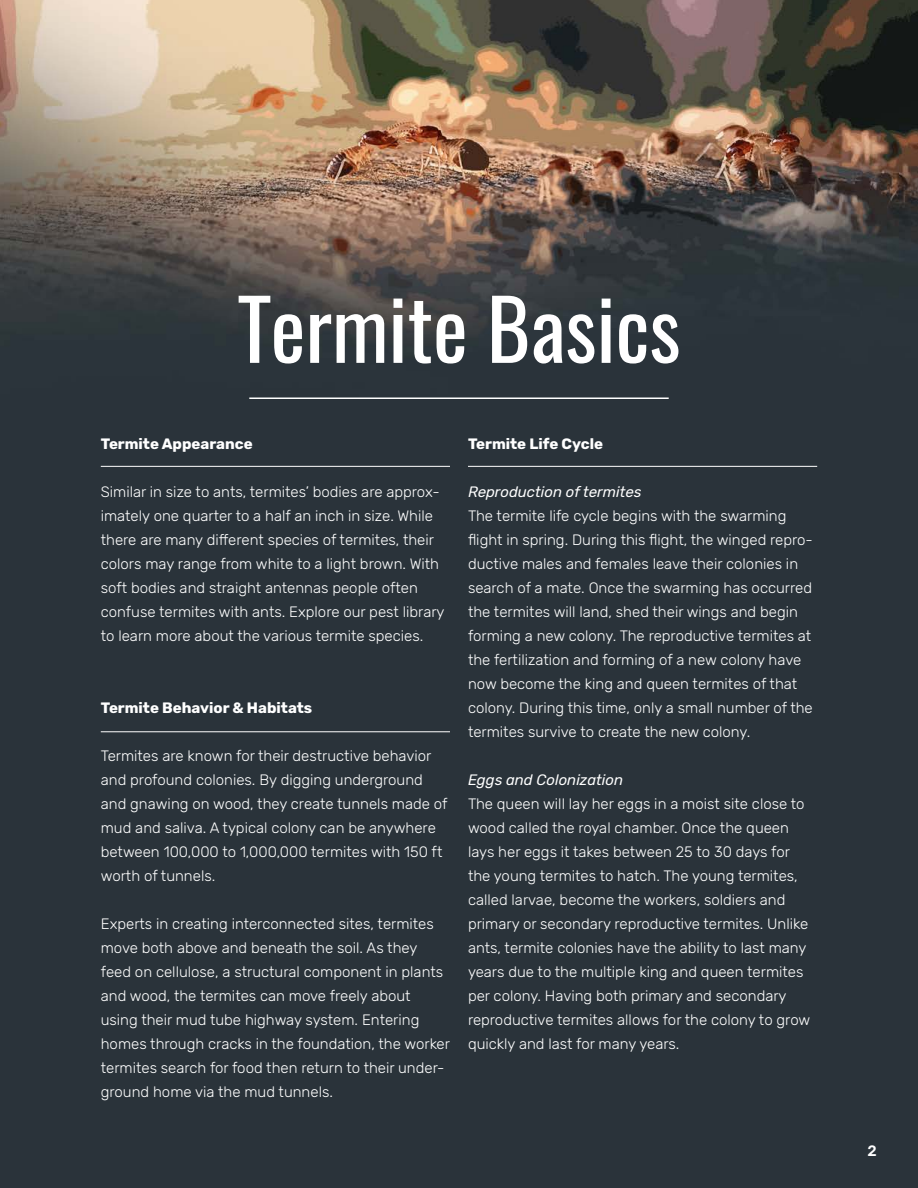
<style>
.page{position:relative;width:918px;height:1188px;background:#fff}
.page>*{position:absolute;margin:0;border:0;box-sizing:border-box;transform-origin:0 0}
.t1{font:82.95px "Oswald";color:#fff}
.t2{font:300 15px/24px "Rubik";color:#fff}
.t3{font:700 15px "Rubik";color:#fff}
.t4{font:italic 15px "Rubik";color:#fff}
.t5{font:500 15px "Rubik";color:#fff}
</style>
<div class="page">
<img style="left:0;top:0;width:918px;height:1188px">
<hr style="left:249px;top:398px;width:420px;height:1px;background:#fff">
<hr style="left:101px;top:466px;width:349px;height:1px;background:#fff">
<hr style="left:468px;top:466px;width:349px;height:1px;background:#fff">
<hr style="left:101px;top:731px;width:349px;height:1px;background:#fff">
<p class="t1" style="left:237px;top:255px;width:445px">Termite Basics</p>
<p class="t3" style="left:101px;top:435px;width:153px">Termite Appearance</p>
<p class="t2" style="left:101px;top:481px;width:345px">Similar in size to ants, termites’ bodies are approx&shy;imately one quarter to a half an inch in size. While there are many different species of termites, their colors may range from white to a light brown. With soft bodies and straight antennas people often confuse termites with ants. Explore our pest library to learn more about the various termite species.</p>
<p class="t3" style="left:101px;top:699px;width:213px">Termite Behavior &amp; Habitats</p>
<p class="t2" style="left:101px;top:745px;width:348px">Termites are known for their destructive behavior and profound colonies. By digging underground and gnawing on wood, they create tunnels made of mud and saliva. A typical colony can be anywhere between 100,000 to 1,000,000 termites with 150 ft worth of tunnels.</p>
<p class="t2" style="left:101px;top:913px;width:351px">Experts in creating interconnected sites, termites move both above and beneath the soil. As they feed on cellulose, a structural component in plants and wood, the termites can move freely about using their mud tube highway system. Entering homes through cracks in the foundation, the worker termites search for food then return to their under&shy;ground home via the mud tunnels.</p>
<p class="t3" style="left:468px;top:435px;width:136px">Termite Life Cycle</p>
<p class="t4" style="left:468px;top:484px;width:175px">Reproduction of termites</p>
<p class="t2" style="left:468px;top:505px;width:346px">The termite life cycle begins with the swarming flight in spring. During this flight, the winged repro&shy;ductive males and females leave their colonies in search of a mate. Once the swarming has occurred the termites will land, shed their wings and begin forming a new colony. The reproductive termites at the fertilization and forming of a new colony have now become the king and queen termites of that colony. During this time, only a small number of the termites survive to create the new colony.</p>
<p class="t4" style="left:468px;top:772px;width:157px">Eggs and Colonization</p>
<p class="t2" style="left:468px;top:793px;width:344px">The queen will lay her eggs in a moist site close to wood called the royal chamber. Once the queen lays her eggs it takes between 25 to 30 days for the young termites to hatch. The young termites, called larvae, become the workers, soldiers and primary or secondary reproductive termites. Unlike ants, termite colonies have the ability to last many years due to the multiple king and queen termites per colony. Having both primary and secondary reproductive termites allows for the colony to grow quickly and last for many years.</p>
<p class="t5" style="left:868px;top:1142px;width:11px">2</p>
</div>
